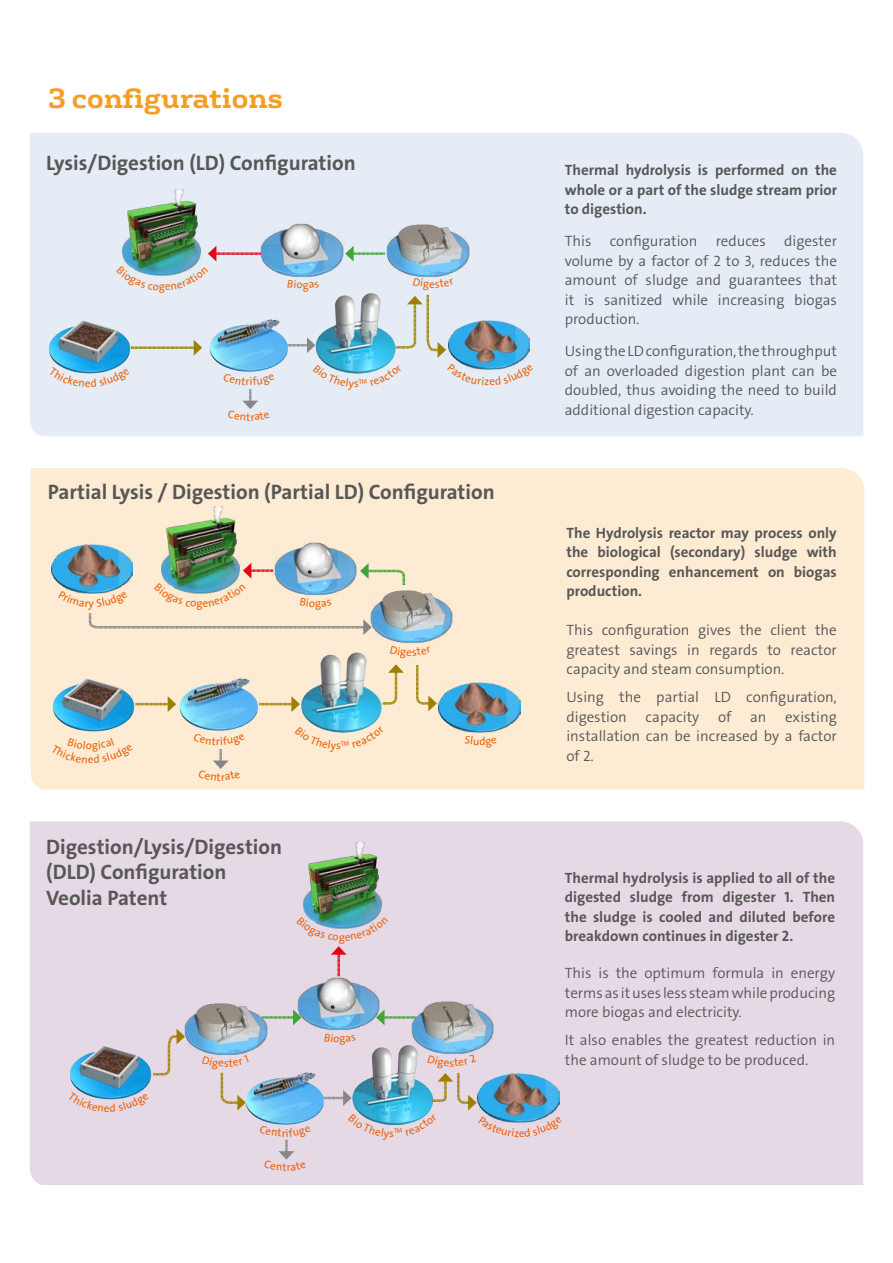
<style>
.page{position:relative;width:893px;height:1263px;background:#fff}
.page>*{position:absolute;margin:0;border:0;box-sizing:border-box;transform-origin:0 0}
.t1{font:700 27px "FS Rufus";color:#f59e24}
.t2{font:21px/25.2px "The Sans Veolia W7 Bld";color:#575756}
.t3{font:15px/19.5px "The Sans Veolia W4 Se Lig";color:#575756;text-align:justify}
.t4{font:15px/19.5px "The Sans Veolia W7 Bld";color:#575756;text-align:justify}
</style>
<div class="page">
<div style="left:30px;top:821px;width:833px;height:364px;background:#e6d9e6"></div>
<img style="left:351px;top:1033px;width:56px;height:21px">
<img style="left:297px;top:843px;width:91px;height:74px">
<img style="left:65px;top:1041px;width:91px;height:62px">
<img style="left:181px;top:997px;width:90px;height:62px">
<img style="left:293px;top:972px;width:90px;height:62px">
<svg style="left:262px;top:1009px;width:40px;height:16px"></svg>
<svg style="left:376px;top:1009px;width:31px;height:16px"></svg>
<svg style="left:153px;top:1029px;width:32px;height:47px"></svg>
<img style="left:243px;top:1069px;width:80px;height:57px">
<div style="left:30px;top:133px;width:833px;height:303px;background:#e5ecf6"></div>
<img style="left:44px;top:315px;width:91px;height:63px">
<img style="left:116px;top:190px;width:91px;height:88px">
<img style="left:257px;top:219px;width:90px;height:62px">
<svg style="left:131px;top:340px;width:71px;height:16px"></svg>
<svg style="left:289px;top:337px;width:26px;height:16px"></svg>
<svg style="left:345px;top:246px;width:38px;height:16px"></svg>
<img style="left:448px;top:316px;width:82px;height:48px">
<img style="left:207px;top:316px;width:82px;height:58px">
<img style="left:315px;top:282px;width:82px;height:83px">
<div style="left:31px;top:468px;width:833px;height:322px;background:#fdebd4"></div>
<img style="left:439px;top:679px;width:82px;height:56px">
<img style="left:178px;top:675px;width:82px;height:58px">
<img style="left:51px;top:541px;width:82px;height:56px">
<img style="left:155px;top:507px;width:91px;height:56px">
<img style="left:367px;top:584px;width:90px;height:63px">
<img style="left:407px;top:995px;width:91px;height:59px">
<img style="left:383px;top:219px;width:90px;height:62px">
<img style="left:270px;top:537px;width:91px;height:26px">
<img style="left:48px;top:674px;width:90px;height:62px">
<img style="left:297px;top:647px;width:90px;height:88px">
<svg style="left:136px;top:696px;width:40px;height:16px"></svg>
<svg style="left:259px;top:696px;width:41px;height:16px"></svg>
<svg style="left:297px;top:917px;width:91px;height:59px"></svg>
<svg style="left:68px;top:1092px;width:81px;height:20px"></svg>
<div style="left:259px;top:1124px;width:52px;height:47px;background:#e6d9e6"></div>
<svg style="left:202px;top:1055px;width:47px;height:55px"></svg>
<svg style="left:324px;top:1033px;width:32px;height:12px"></svg>
<img style="left:323px;top:1054px;width:239px;height:86px">
<svg style="left:49px;top:367px;width:81px;height:20px"></svg>
<div style="left:223px;top:373px;width:52px;height:48px;background:#e5ecf6"></div>
<svg style="left:313px;top:365px;width:89px;height:25px"></svg>
<svg style="left:447px;top:364px;width:86px;height:21px"></svg>
<img style="left:117px;top:246px;width:144px;height:47px">
<svg style="left:288px;top:280px;width:31px;height:12px"></svg>
<svg style="left:395px;top:277px;width:59px;height:81px"></svg>
<div style="left:193px;top:733px;width:52px;height:48px;background:#fdebd4"></div>
<svg style="left:465px;top:736px;width:32px;height:12px"></svg>
<svg style="left:383px;top:646px;width:54px;height:65px"></svg>
<img style="left:58px;top:563px;width:348px;height:72px">
<div style="left:51px;top:737px;width:82px;height:26px;background:#fdebd4"></div>
<svg style="left:295px;top:726px;width:89px;height:26px"></svg>
<h1 class="t1" style="left:48px;top:75px;width:237px">3 configurations</h1>
<h2 class="t2" style="left:46px;top:150px;width:311px">Lysis/Digestion (LD) Configuration</h2>
<h2 class="t2" style="left:48px;top:479px;width:448px">Partial Lysis / Digestion (Partial LD) Configuration</h2>
<h2 class="t2" style="left:46px;top:834px;width:237px">Digestion/Lysis/Digestion (DLD) Configuration<br>Veolia Patent</h2>
<p class="t4" style="left:565px;top:161px;width:274px">Thermal hydrolysis is performed on the whole or a part of the sludge stream prior to digestion.</p>
<p class="t3" style="left:565px;top:231px;width:274px">This configuration reduces digester volume by a factor of 2 to 3, reduces the amount of sludge and guarantees that it is sanitized while increasing biogas production.</p>
<p class="t3" style="left:565px;top:342px;width:274px">Using the LD configuration, the throughput of an overloaded digestion plant can be doubled, thus avoiding the need to build additional digestion capacity.</p>
<p class="t4" style="left:566px;top:523px;width:272px">The Hydrolysis reactor may process only the biological (secondary) sludge with corresponding enhancement on biogas production.</p>
<p class="t3" style="left:566px;top:621px;width:272px">This configuration gives the client the greatest savings in regards to reactor capacity and steam consumption.</p>
<p class="t3" style="left:566px;top:688px;width:272px">Using the partial LD configuration, digestion capacity of an existing installation can be increased by a factor of 2.</p>
<p class="t4" style="left:565px;top:868px;width:272px">Thermal hydrolysis is applied to all of the digested sludge from digester 1. Then the sludge is cooled and diluted before breakdown continues in digester 2.</p>
<p class="t3" style="left:565px;top:963px;width:272px">This is the optimum formula in energy terms as it uses less steam while producing more biogas and electricity.</p>
<p class="t3" style="left:565px;top:1030px;width:272px">It also enables the greatest reduction in the amount of sludge to be produced.</p>
</div>
